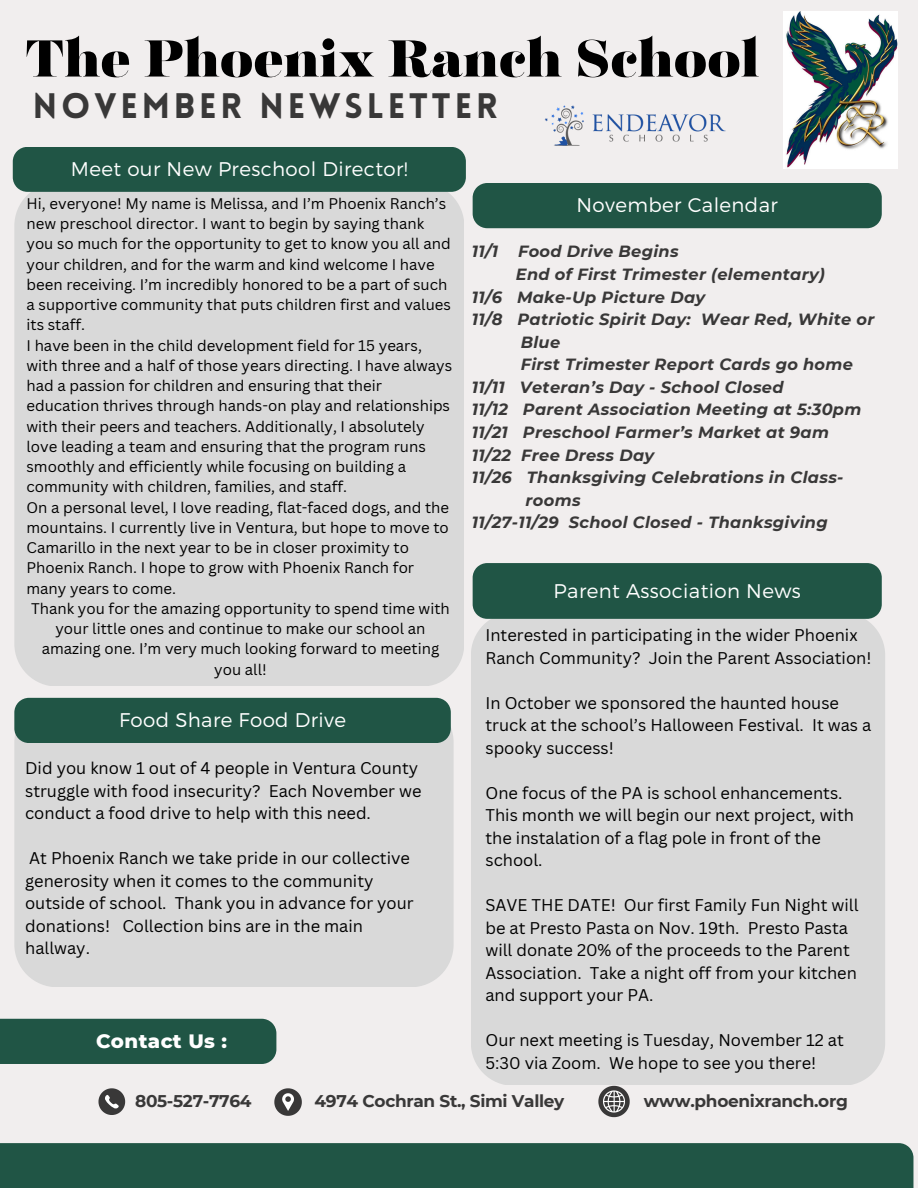
<style>
.page{position:relative;width:918px;height:1188px;background:#f1eeee}
.page>*{position:absolute;margin:0;border:0;box-sizing:border-box;transform-origin:0 0}
.t1{font:800 52.5px "Fabrica";color:#000}
.t2{font:900 34.65px "Lovelo";letter-spacing:.11em;color:#393838}
.t3{font:300 19.8px "Montserrat";letter-spacing:.02em;color:#fff}
.t4{font:800 19.8px "Montserrat";letter-spacing:.02em;color:#fff}
.t5{font:700 16.95px "Montserrat";letter-spacing:-.02em;color:#393838}
.t6{font:16.5px/22.5px "Canva Sans";color:#000}
.t7{font:italic 700 16.2px "Montserrat";letter-spacing:.02em;color:#393838}
.t8{font:15px/20.2px "Canva Sans";color:#000}
</style>
<div class="page">
<svg style="left:98px;top:1088px;width:27px;height:27px"></svg>
<svg style="left:274px;top:1088px;width:27px;height:27px"></svg>
<svg style="left:598px;top:1086px;width:32px;height:31px"></svg>
<div style="left:0;top:1019px;width:276px;height:45px;background:#205545"></div>
<div style="left:0;top:1143px;width:913px;height:45px;background:#205545"></div>
<img style="left:783px;top:11px;width:114px;height:158px">
<div style="left:473px;top:183px;width:409px;height:45px;background:#205545"></div>
<img style="left:544px;top:105px;width:182px;height:41px">
<div style="left:14px;top:192px;width:450px;height:494px;background:#d9d9d9"></div>
<div style="left:13px;top:147px;width:453px;height:45px;background:#205545"></div>
<div style="left:14px;top:729px;width:440px;height:258px;background:#d9d9d9"></div>
<div style="left:471px;top:619px;width:414px;height:466px;background:#d9d9d9"></div>
<div style="left:473px;top:563px;width:409px;height:56px;background:#205545"></div>
<div style="left:14px;top:698px;width:437px;height:45px;background:#205545"></div>
<h4 class="t1" style="left:25px;top:25px;width:736px">The Phoenix Ranch School</h4>
<p class="t2" style="left:33px;top:92px;width:466px">NOVEMBER NEWSLETTER</p>
<p class="t3" style="left:71px;top:156px;width:338px">Meet our New Preschool Director!</p>
<h3 class="t8" style="left:27px;top:193px;width:426px">Hi, everyone! My name is Melissa, and I’m Phoenix Ranch’s new preschool director. I want to begin by saying thank you so much for the opportunity to get to know you all and your children, and for the warm and kind welcome I have been receiving. I’m incredibly honored to be a part of such a supportive community that puts children first and values its staff.</h3>
<p class="t8" style="left:27px;top:335px;width:427px">I have been in the child development field for 15 years, with three and a half of those years directing. I have always had a passion for children and ensuring that their education thrives through hands-on play and relationships with their peers and teachers. Additionally, I absolutely love leading a team and ensuring that the program runs smoothly and efficiently while focusing on building a community with children, families, and staff.</p>
<p class="t8" style="left:27px;top:497px;width:424px">On a personal level, I love reading, flat-faced dogs, and the mountains. I currently live in Ventura, but hope to move to Camarillo in the next year to be in closer proximity to Phoenix Ranch. I hope to grow with Phoenix Ranch for many years to come.</p>
<h5 class="t8" style="left:31px;top:598px;width:420px;text-align:center">Thank you for the amazing opportunity to spend time with your little ones and continue to make our school an amazing one. I’m very much looking forward to meeting you all!</h5>
<h4 class="t3" style="left:119px;top:707px;width:229px">Food Share Food Drive</h4>
<h6 class="t6" style="left:25px;top:756px;width:398px">Did you know 1 out of 4 people in Ventura County struggle with food insecurity? Each November we conduct a food drive to help with this need.</h6>
<h6 class="t6" style="left:25px;top:846px;width:390px">At Phoenix Ranch we take pride in our collective generosity when it comes to the community outside of school. Thank you in advance for your donations! Collection bins are in the main hallway.</h6>
<p class="t4" style="left:96px;top:1029px;width:133px">Contact Us :</p>
<h1 class="t3" style="left:577px;top:192px;width:203px">November Calendar</h1>
<h4 class="t7" style="left:472px;top:242px;width:208px">11/1 Food Drive Begins</h4>
<h4 class="t7" style="left:516px;top:264px;width:310px">End of First Trimester (elementary)</h4>
<h4 class="t7" style="left:472px;top:287px;width:235px">11/6 Make-Up Picture Day</h4>
<h4 class="t7" style="left:472px;top:309px;width:404px">11/8 Patriotic Spirit Day: Wear Red, White or</h4>
<h4 class="t7" style="left:521px;top:332px;width:41px">Blue</h4>
<h4 class="t7" style="left:521px;top:355px;width:334px">First Trimester Report Cards go home</h4>
<h4 class="t7" style="left:472px;top:377px;width:313px">11/11 Veteran’s Day - School Closed</h4>
<h4 class="t7" style="left:472px;top:400px;width:391px">11/12 Parent Association Meeting at 5:30pm</h4>
<h4 class="t7" style="left:472px;top:422px;width:359px">11/21 Preschool Farmer’s Market at 9am</h4>
<h4 class="t7" style="left:472px;top:445px;width:184px">11/22 Free Dress Day</h4>
<h4 class="t7" style="left:472px;top:468px;width:373px">11/26 Thanksgiving Celebrations in Class-</h4>
<h4 class="t7" style="left:526px;top:490px;width:57px">rooms</h4>
<h4 class="t7" style="left:472px;top:513px;width:358px">11/27-11/29 School Closed - Thanksgiving</h4>
<h4 class="t3" style="left:554px;top:578px;width:249px">Parent Association News</h4>
<h6 class="t6" style="left:485px;top:623px;width:388px">Interested in participating in the wider Phoenix<br>Ranch Community? Join the Parent Association!</h6>
<h6 class="t6" style="left:485px;top:691px;width:387px">In October we sponsored the haunted house truck at the school’s Halloween Festival. It was a spooky success!</h6>
<h6 class="t6" style="left:485px;top:781px;width:370px">One focus of the PA is school enhancements.<br>This month we will begin our next project, with the instalation of a flag pole in front of the school.</h6>
<h6 class="t6" style="left:485px;top:893px;width:375px">SAVE THE DATE! Our first Family Fun Night will be at Presto Pasta on Nov. 19th. Presto Pasta will donate 20% of the proceeds to the Parent Association. Take a night off from your kitchen and support your PA.</h6>
<h6 class="t6" style="left:485px;top:1028px;width:360px">Our next meeting is Tuesday, November 12 at<br>5:30 via Zoom. We hope to see you there!</h6>
<p class="t5" style="left:135px;top:1090px;width:118px">805-527-7764</p>
<p class="t5" style="left:315px;top:1090px;width:251px">4974 Cochran St., Simi Valley</p>
<h5 class="t5" style="left:644px;top:1091px;width:206px">www.phoenixranch.org</h5>
</div>
